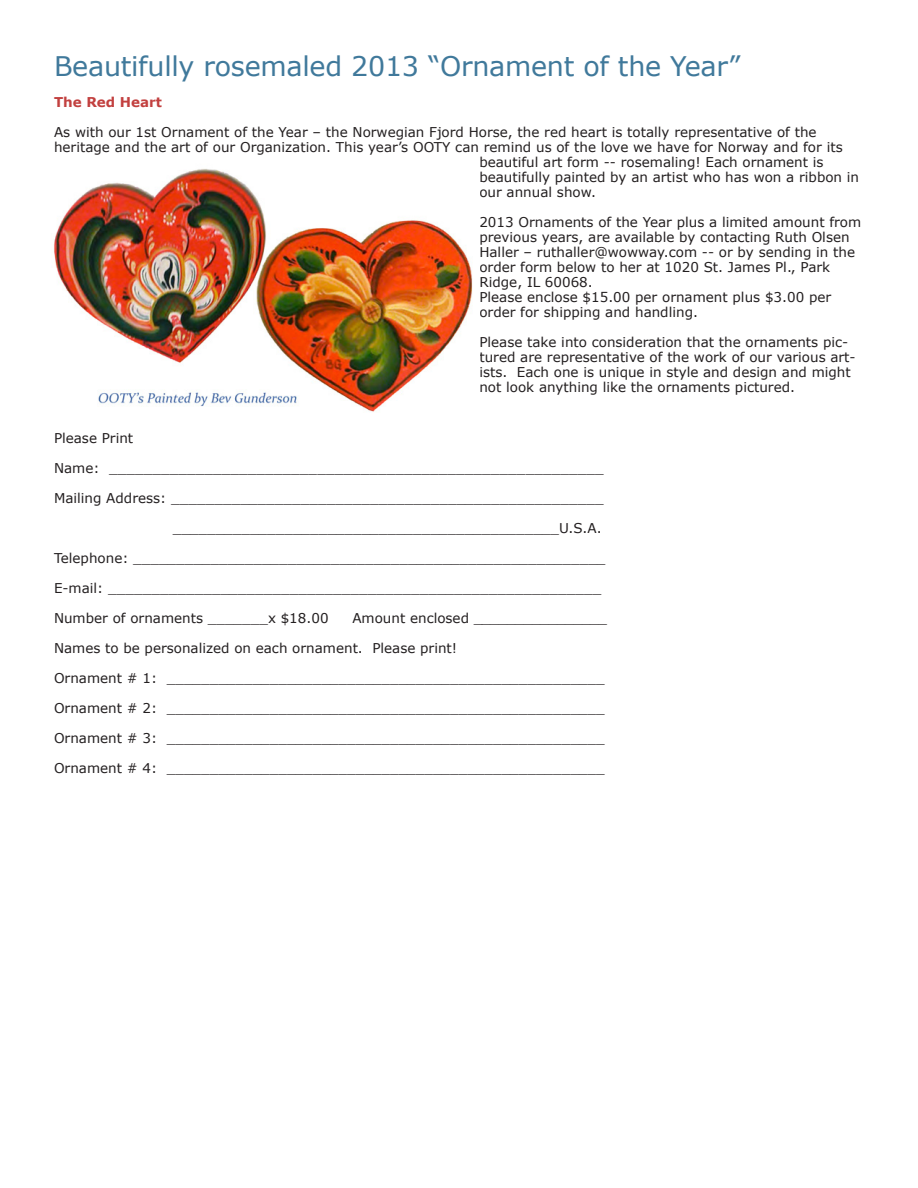
<style>
.page{position:relative;width:918px;height:1188px;background:#fff}
.page>*{position:absolute;margin:0;border:0;box-sizing:border-box;transform-origin:0 0}
.t1{font:27px "Verdana";letter-spacing:-.01em;color:#40799b}
.t2{font:13.5px/15px "Verdana";color:#231f20}
.t3{font:700 13.5px "Verdana";color:#c2403f}
</style>
<div class="page">
<img style="left:54px;top:169px;width:419px;height:243px">
<p class="t1" style="left:54px;top:47px;width:688px">Beautifully rosemaled 2013 “Ornament of the Year”</p>
<p class="t3" style="left:54px;top:92px;width:110px">The Red Heart</p>
<p class="t2" style="left:54px;top:124px;width:764px">As with our 1st Ornament of the Year – the Norwegian Fjord Horse, the red heart is totally representative of the</p>
<p class="t2" style="left:54px;top:139px;width:790px">heritage and the art of our Organization. This year’s OOTY can remind us of the love we have for Norway and for its</p>
<p class="t2" style="left:479px;top:154px;width:346px">beautiful art form -- rosemaling! Each ornament is</p>
<p class="t2" style="left:479px;top:169px;width:381px">beautifully painted by an artist who has won a ribbon in</p>
<p class="t2" style="left:479px;top:184px;width:118px">our annual show.</p>
<p class="t2" style="left:479px;top:214px;width:383px">2013 Ornaments of the Year plus a limited amount from previous years, are available by contacting Ruth Olsen Haller – ruthaller@wowway.com -- or by sending in the order form below to her at 1020 St. James Pl., Park Ridge, IL 60068.</p>
<p class="t2" style="left:479px;top:289px;width:353px">Please enclose $15.00 per ornament plus $3.00 per order for shipping and handling.</p>
<p class="t2" style="left:479px;top:334px;width:378px">Please take into consideration that the ornaments pic&shy;tured are representative of the work of our various art&shy;ists. Each one is unique in style and design and might not look anything like the ornaments pictured.</p>
<p class="t2" style="left:54px;top:430px;width:81px">Please Print</p>
<p class="t2" style="left:54px;top:460px;width:551px">Name: _________________________________________________________</p>
<p class="t2" style="left:54px;top:490px;width:551px">Mailing Address: __________________________________________________</p>
<p class="t2" style="left:173px;top:520px;width:430px">_____________________________________________U.S.A.</p>
<p class="t2" style="left:54px;top:550px;width:553px">Telephone: _______________________________________________________</p>
<p class="t2" style="left:54px;top:580px;width:549px">E-mail: _________________________________________________________</p>
<p class="t2" style="left:54px;top:610px;width:276px">Number of ornaments _______x $18.00</p>
<p class="t2" style="left:352px;top:610px;width:256px">Amount enclosed ________________</p>
<p class="t2" style="left:54px;top:640px;width:405px">Names to be personalized on each ornament. Please print!</p>
<p class="t2" style="left:54px;top:670px;width:552px">Ornament # 1: ___________________________________________________</p>
<p class="t2" style="left:54px;top:700px;width:552px">Ornament # 2: ___________________________________________________</p>
<p class="t2" style="left:54px;top:730px;width:552px">Ornament # 3: ___________________________________________________</p>
<p class="t2" style="left:54px;top:760px;width:552px">Ornament # 4: ___________________________________________________</p>
</div>
